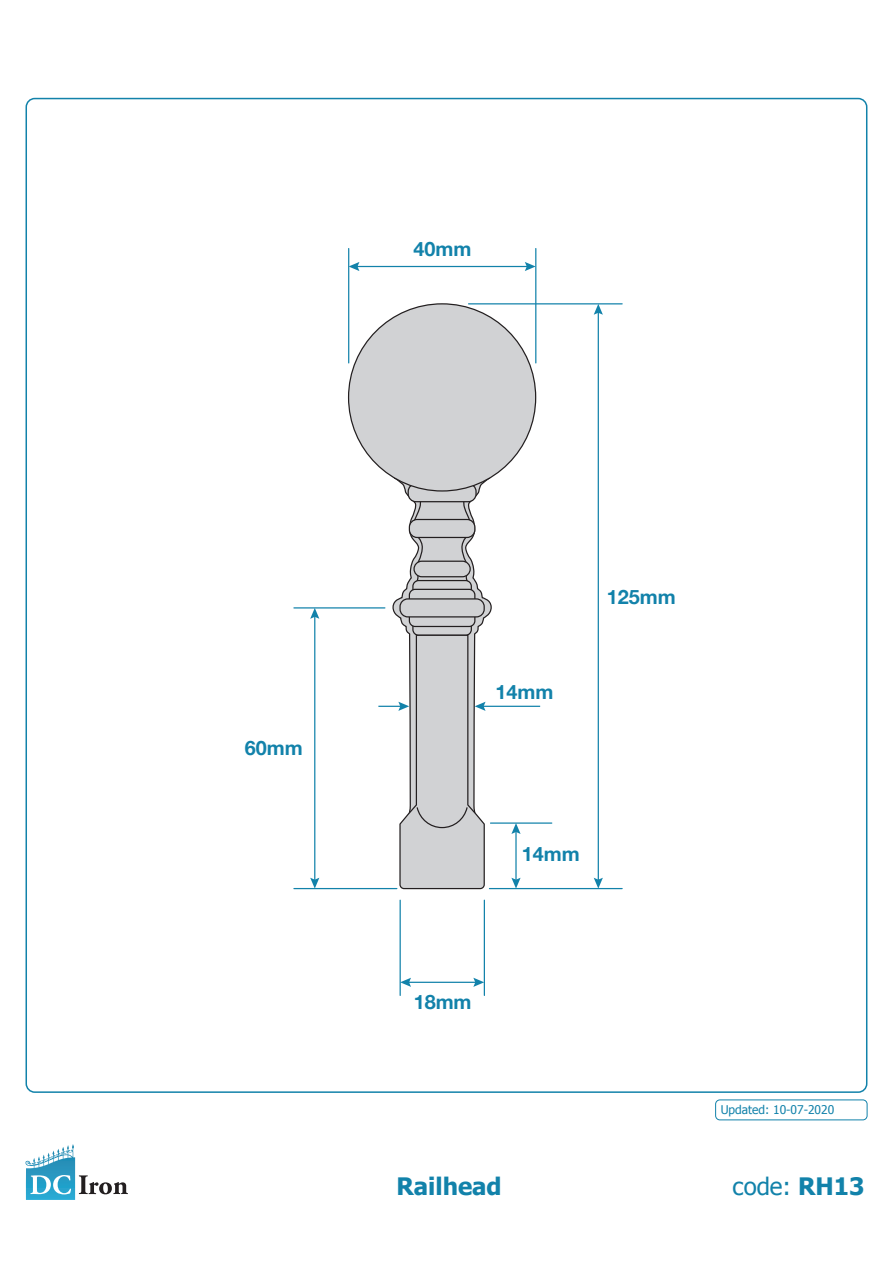
<style>
.page{position:relative;width:893px;height:1263px;background:#fff}
.page>*{position:absolute;margin:0;border:0;box-sizing:border-box;transform-origin:0 0}
.Product_Name{font:24px "Tahoma";color:#1282aa}
.Product_Name-2{font:700 24px "Tahoma";color:#1282aa}
.t1{font:700 19.8px "Helvetica Neue";color:#1282aa}
.Product_Name-3{font:12px "Tahoma";color:#1282aa}
.s1{font-weight:700}
</style>
<div class="page">
<div style="left:349px;top:304px;width:187px;height:187px;background:#d1d2d4;border-radius:50%"></div>
<hr style="left:489px;top:888px;width:133px;height:1px;background:#1282aa">
<hr style="left:294px;top:888px;width:103px;height:1px;background:#1282aa">
<hr style="left:484px;top:900px;width:1px;height:95px;background:#1282aa">
<hr style="left:400px;top:900px;width:1px;height:95px;background:#1282aa">
<hr style="left:294px;top:607px;width:91px;height:1px;background:#1282aa">
<hr style="left:490px;top:822px;width:62px;height:2px;background:#1282aa">
<hr style="left:598px;top:311px;width:1px;height:570px;background:#1282aa">
<svg style="left:594px;top:304px;width:9px;height:11px"></svg>
<svg style="left:594px;top:878px;width:9px;height:10px"></svg>
<hr style="left:469px;top:303px;width:153px;height:1px;background:#1282aa">
<hr style="left:348px;top:249px;width:1px;height:114px;background:#1282aa">
<hr style="left:535px;top:249px;width:1px;height:114px;background:#1282aa">
<hr style="left:314px;top:615px;width:1px;height:266px;background:#1282aa">
<svg style="left:310px;top:608px;width:9px;height:11px"></svg>
<svg style="left:310px;top:878px;width:9px;height:10px"></svg>
<hr style="left:408px;top:982px;width:69px;height:1px;background:#1282aa">
<svg style="left:400px;top:978px;width:11px;height:9px"></svg>
<svg style="left:473px;top:978px;width:11px;height:9px"></svg>
<hr style="left:515px;top:830px;width:2px;height:51px;background:#1282aa">
<svg style="left:511px;top:878px;width:10px;height:10px"></svg>
<svg style="left:511px;top:823px;width:10px;height:11px"></svg>
<hr style="left:482px;top:706px;width:58px;height:1px;background:#1282aa">
<svg style="left:378px;top:477px;width:114px;height:413px"></svg>
<hr style="left:356px;top:266px;width:172px;height:1px;background:#1282aa">
<svg style="left:349px;top:262px;width:10px;height:9px"></svg>
<svg style="left:525px;top:262px;width:11px;height:9px"></svg>
<div style="left:715px;top:1099px;width:152px;height:21px;border:1px solid #1282aa;border-radius:4px"></div>
<svg style="left:38px;top:1144px;width:35px;height:19px"></svg>
<svg style="left:30px;top:1175px;width:41px;height:19px"></svg>
<svg style="left:79px;top:1175px;width:49px;height:19px"></svg>
<p class="t1" style="left:413px;top:233px;width:59px">40mm</p>
<p class="t1" style="left:245px;top:732px;width:59px">60mm</p>
<p class="t1" style="left:495px;top:676px;width:59px">14mm</p>
<p class="t1" style="left:607px;top:582px;width:70px">125mm</p>
<p class="t1" style="left:522px;top:839px;width:59px">14mm</p>
<p class="t1" style="left:414px;top:986px;width:59px">18mm</p>
<p class="Product_Name-3" style="left:721px;top:1101px;width:115px">Updated: 10-07-2020</p>
<p class="Product_Name-2" style="left:396px;top:1169px;width:107px">Railhead</p>
<p class="Product_Name" style="left:733px;top:1170px;width:133px">code: <span class="s1">RH13</span></p>
</div>
